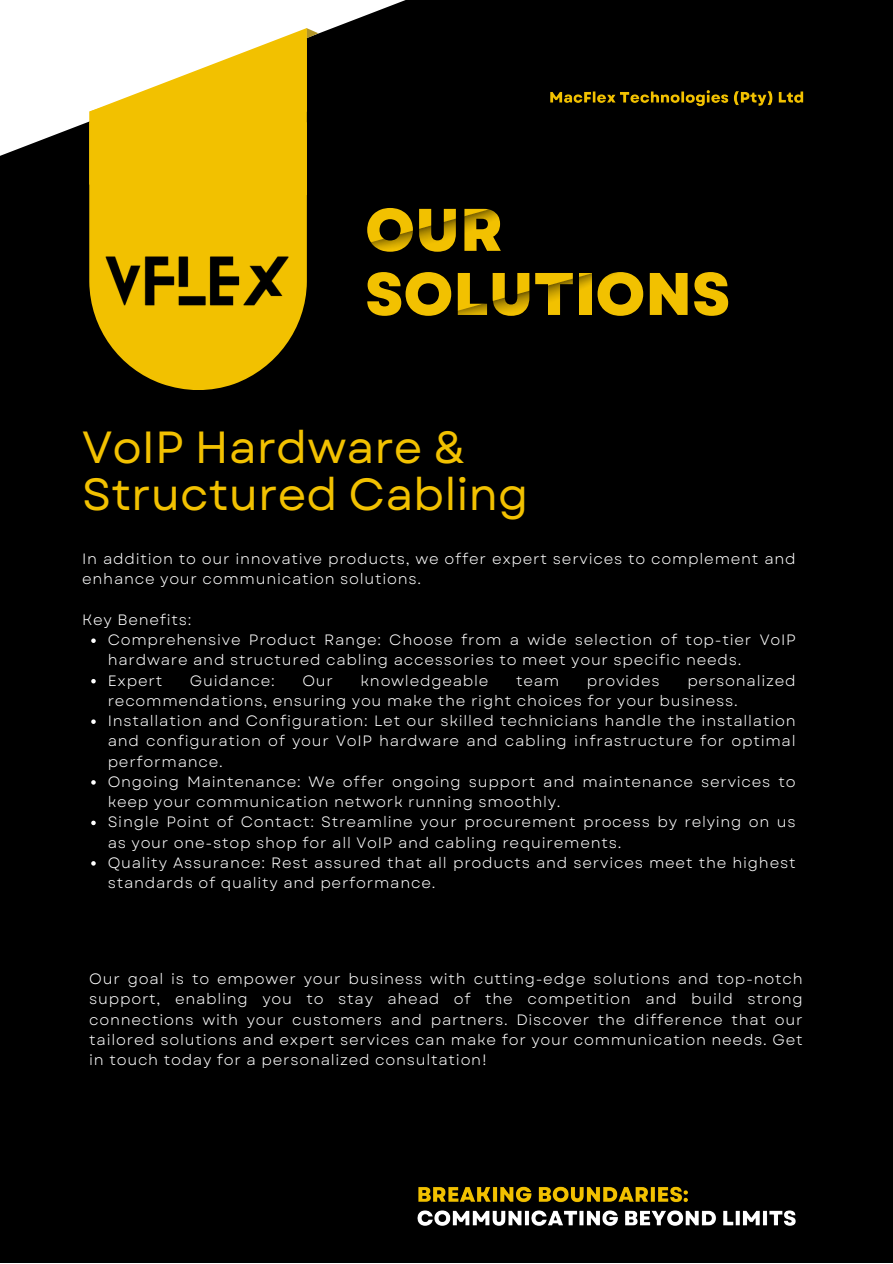
<style>
.page{position:relative;width:893px;height:1264px;background:#fff}
.page>*{position:absolute;margin:0;border:0;box-sizing:border-box;transform-origin:0 0}
.t1{font:800 60px "Garet";color:#f2c100}
.t2{font:45px/47.2px "Garet";color:#f2c100}
.t3{font:15px/20.2px "Garet";letter-spacing:.05em;color:#fff}
</style>
<div class="page">
<div style="left:0;top:0;width:892px;height:1262px;background:#000"></div>
<svg style="left:0;top:0;width:405px;height:156px;fill:#fff"></svg>
<svg style="left:89px;top:195px;width:218px;height:128px;background:#dcaf00"></svg>
<svg style="left:89px;top:28px;width:229px;height:167px;background:#e9c63d"></svg>
<img style="left:98px;top:200px;width:200px;height:190px">
<img style="left:417px;top:1186px;width:379px;height:40px">
<svg style="left:91px;top:638px;width:5px;height:5px"></svg>
<svg style="left:91px;top:679px;width:5px;height:4px"></svg>
<svg style="left:91px;top:719px;width:5px;height:5px"></svg>
<svg style="left:91px;top:780px;width:5px;height:4px"></svg>
<svg style="left:91px;top:820px;width:5px;height:5px"></svg>
<svg style="left:91px;top:861px;width:5px;height:4px"></svg>
<img style="left:550px;top:90px;width:254px;height:17px">
<p class="t1" style="left:365px;top:187px;width:139px">OUR</p>
<p class="t1" style="left:365px;top:251px;width:366px">SOLUTIONS</p>
<p class="t2" style="left:82px;top:423px;width:448px">VoIP Hardware &amp;<br>Structured Cabling</p>
<p class="t3" style="left:82px;top:549px;width:714px">In addition to our innovative products, we offer expert services to complement and enhance your communication solutions.</p>
<p class="t3" style="left:82px;top:609px;width:111px">Key Benefits:</p>
<p class="t3" style="left:108px;top:630px;width:689px">Comprehensive Product Range: Choose from a wide selection of top-tier VoIP hardware and structured cabling accessories to meet your specific needs.</p>
<p class="t3" style="left:108px;top:670px;width:56px">Expert</p>
<p class="t3" style="left:190px;top:670px;width:86px">Guidance:</p>
<p class="t3" style="left:302px;top:670px;width:32px">Our</p>
<p class="t3" style="left:360px;top:670px;width:129px">knowledgeable</p>
<p class="t3" style="left:516px;top:670px;width:45px">team</p>
<p class="t3" style="left:587px;top:670px;width:74px">provides</p>
<p class="t3" style="left:108px;top:670px;width:689px;text-indent:579px">personalized recommendations, ensuring you make the right choices for your business.</p>
<p class="t3" style="left:108px;top:711px;width:689px;text-align:justify">Installation and Configuration: Let our skilled technicians handle the installation and configuration of your VoIP hardware and cabling infrastructure for optimal performance.</p>
<p class="t3" style="left:108px;top:771px;width:689px">Ongoing Maintenance: We offer ongoing support and maintenance services to keep your communication network running smoothly.</p>
<p class="t3" style="left:108px;top:812px;width:689px">Single Point of Contact: Streamline your procurement process by relying on us as your one-stop shop for all VoIP and cabling requirements.</p>
<p class="t3" style="left:108px;top:852px;width:689px">Quality Assurance: Rest assured that all products and services meet the highest standards of quality and performance.</p>
<p class="t3" style="left:89px;top:968px;width:714px;text-align:justify">Our goal is to empower your business with cutting-edge solutions and top-notch support, enabling you to stay ahead of the competition and build strong connections with your customers and partners. Discover the difference that our tailored solutions and expert services can make for your communication needs. Get in touch today for a personalized consultation!</p>
</div>
